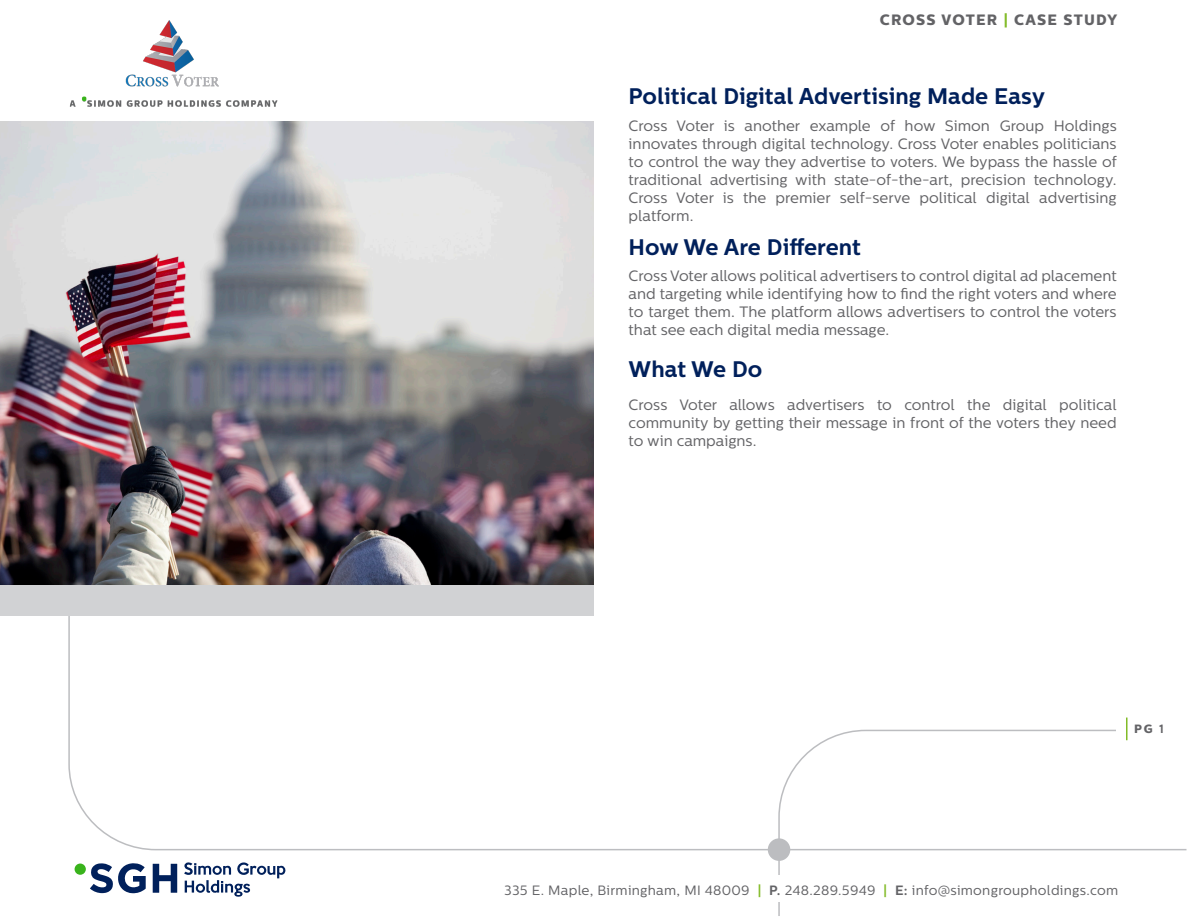
<style>
.page{position:relative;width:1188px;height:918px;background:#fff}
.page>*{position:absolute;margin:0;border:0;box-sizing:border-box;transform-origin:0 0}
.Body_Copy{font:700 22.5px "Centrale Sans";color:#00205b}
.Body_Copy-2{font:15px/18px "Centrale Sans";color:#636366;text-align:justify}
.t1{font:800 15px "Centrale Sans";letter-spacing:.08em;color:#636366}
.t2{font:13.5px "Centrale Sans";letter-spacing:.02em;color:#636366}
.t3{font:800 12px "Centrale Sans";color:#636366}
.s1{color:#82bb27}
.s2{font-weight:700}
.s3{font-weight:700;color:#82bb27}
</style>
<div class="page">
<img style="left:0;top:121px;width:594px;height:464px">
<div style="left:0;top:585px;width:594px;height:31px;background:#d1d2d4"></div>
<svg style="left:153px;top:864px;width:24px;height:29px"></svg>
<svg style="left:90px;top:863px;width:56px;height:30px"></svg>
<div style="left:75px;top:864px;width:11px;height:11px;background:#39b31c;border-radius:50%"></div>
<svg style="left:184px;top:862px;width:102px;height:35px"></svg>
<hr style="left:1126px;top:718px;width:2px;height:22px;background:#82bb27">
<img style="left:69px;top:96px;width:209px;height:11px">
<img style="left:125px;top:20px;width:94px;height:67px">
<p class="t1" style="left:880px;top:11px;width:239px">CROSS VOTER <span class="s1">|</span> CASE STUDY</p>
<p class="Body_Copy" style="left:629px;top:83px;width:418px">Political Digital Advertising Made Easy</p>
<p class="Body_Copy-2" style="left:629px;top:117px;width:490px">Cross Voter is another example of how Simon Group Holdings innovates through digital technology. Cross Voter enables politicians to control the way they advertise to voters. We bypass the hassle of traditional advertising with state-of-the-art, precision technology.<br>Cross Voter is the premier self-serve political digital advertising platform.</p>
<p class="Body_Copy" style="left:629px;top:233px;width:234px">How We Are Different</p>
<p class="Body_Copy-2" style="left:629px;top:267px;width:490px">Cross Voter allows political advertisers to control digital ad placement and targeting while identifying how to find the right voters and where to target them. The platform allows advertisers to control the voters that see each digital media message.</p>
<p class="Body_Copy" style="left:629px;top:356px;width:135px">What We Do</p>
<p class="Body_Copy-2" style="left:629px;top:396px;width:490px">Cross Voter allows advertisers to control the digital political community by getting their message in front of the voters they need to win campaigns.</p>
<p class="t3" style="left:1134px;top:721px;width:31px">PG <span class="s2">1</span></p>
<p class="t2" style="left:504px;top:882px;width:616px">335 E. Maple, Birmingham, MI 48009 <span class="s3">|</span> <span class="s2">P.</span> 248.289.5949 <span class="s3">|</span> <span class="s2">E:</span> info@simongroupholdings.com</p>
</div>
